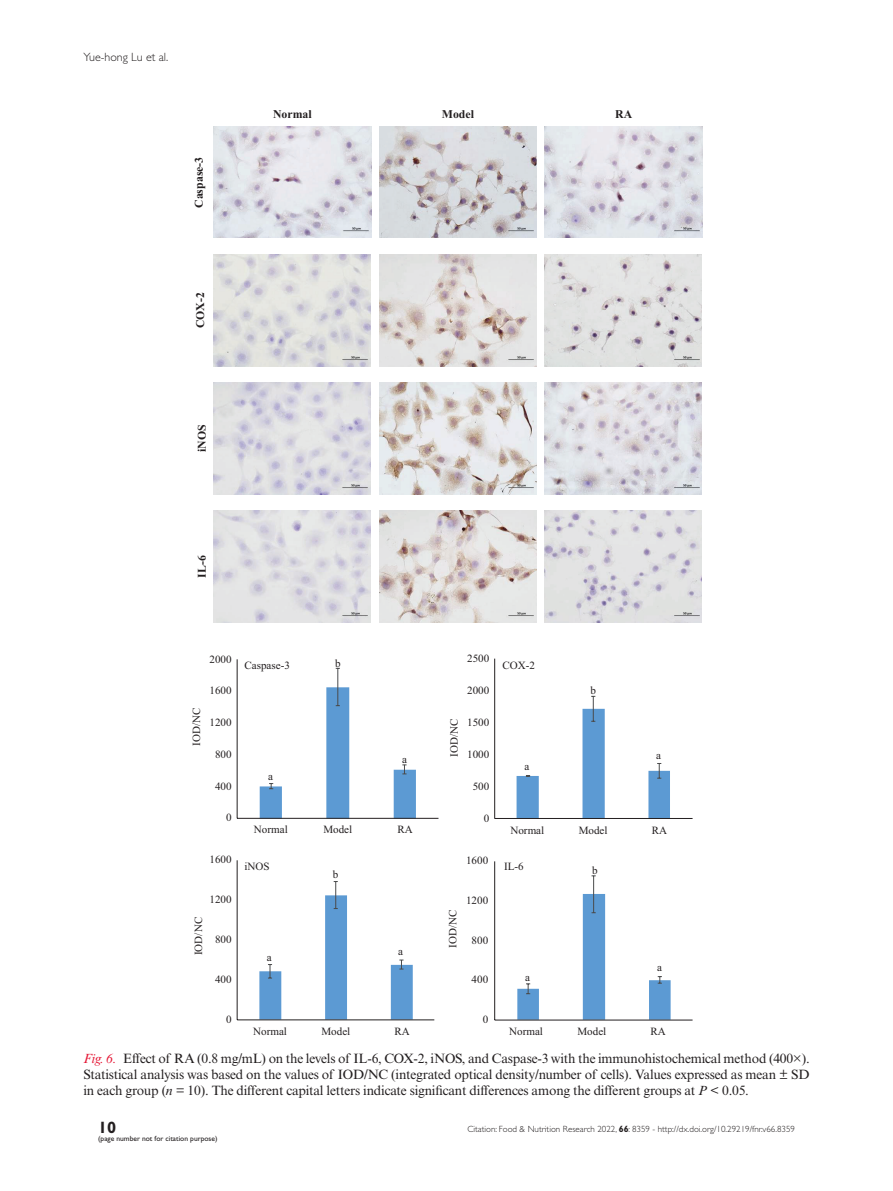
<style>
.page{position:relative;width:893px;height:1191px;background:#fff}
.page>*{position:absolute;margin:0;border:0;box-sizing:border-box;transform-origin:0 0}
.t1{font:700 16.5px "Gill Sans Std";color:#231f20}
.FC{font:13.5px/15.8px "Times New Roman MT Std";letter-spacing:-.015em;color:#231f20;text-align:justify}
.t2{font:300 12px "Gill Sans Std";color:#231f20}
.t3{font:700 11.85px "Times New Roman";color:#231f20}
.t4{font:11.1px "Times New Roman";color:#231f20}
.t5{font:300 9px "Gill Sans Std";color:#231f20}
.t6{font:7.5px "Gill Sans Std";color:#231f20}
.s1{font-style:italic;color:#e51836}
.s2{font-style:italic}
.s3{font-weight:700}
</style>
<div class="page">
<img style="left:214px;top:127px;width:157px;height:111px">
<img style="left:379px;top:127px;width:157px;height:111px">
<img style="left:545px;top:127px;width:157px;height:111px">
<img style="left:214px;top:255px;width:157px;height:111px">
<img style="left:379px;top:255px;width:157px;height:111px">
<img style="left:545px;top:255px;width:157px;height:111px">
<img style="left:214px;top:383px;width:157px;height:111px">
<img style="left:379px;top:383px;width:157px;height:111px">
<img style="left:545px;top:383px;width:157px;height:111px">
<img style="left:214px;top:511px;width:157px;height:111px">
<img style="left:379px;top:511px;width:157px;height:111px">
<img style="left:545px;top:511px;width:157px;height:111px">
<hr style="left:337px;top:668px;width:1px;height:37px;background:#4a4b4c">
<svg style="left:260px;top:687px;width:156px;height:131px"></svg>
<hr style="left:237px;top:659px;width:1px;height:159px;background:#231f20">
<hr style="left:237px;top:818px;width:201px;height:1px;background:#231f20">
<svg style="left:517px;top:696px;width:153px;height:122px"></svg>
<hr style="left:494px;top:658px;width:1px;height:160px;background:#231f20">
<hr style="left:495px;top:818px;width:198px;height:1px;background:#231f20">
<svg style="left:259px;top:881px;width:154px;height:138px"></svg>
<hr style="left:237px;top:860px;width:1px;height:160px;background:#231f20">
<hr style="left:237px;top:1019px;width:197px;height:1px;background:#231f20">
<hr style="left:593px;top:876px;width:1px;height:36px;background:#4a4b4c">
<svg style="left:517px;top:894px;width:154px;height:125px"></svg>
<hr style="left:494px;top:861px;width:1px;height:159px;background:#231f20">
<hr style="left:495px;top:1019px;width:198px;height:1px;background:#231f20">
<p class="t2" style="left:83px;top:50px;width:86px">Yue-hong Lu et al.</p>
<p class="t3" style="left:190px;top:208px;width:53px;rotate:-90deg">Caspase-3</p>
<p class="t3" style="left:192px;top:328px;width:38px;rotate:-90deg">COX-2</p>
<p class="t3" style="left:193px;top:452px;width:29px;rotate:-90deg">iNOS</p>
<p class="t3" style="left:273px;top:106px;width:40px">Normal</p>
<p class="t3" style="left:442px;top:106px;width:34px">Model</p>
<p class="t3" style="left:615px;top:106px;width:19px">RA</p>
<p class="t3" style="left:193px;top:578px;width:24px;rotate:-90deg">IL-6</p>
<p class="t4" style="left:209px;top:651px;width:24px">2000</p>
<p class="t4" style="left:244px;top:657px;width:47px">Caspase-3</p>
<p class="t4" style="left:335px;top:655px;width:7px">b</p>
<p class="t4" style="left:467px;top:650px;width:24px">2500</p>
<p class="t4" style="left:503px;top:657px;width:34px">COX-2</p>
<p class="t4" style="left:209px;top:683px;width:24px">1600</p>
<p class="t4" style="left:467px;top:682px;width:24px">2000</p>
<p class="t4" style="left:590px;top:683px;width:7px">b</p>
<p class="t4" style="left:189px;top:746px;width:40px;rotate:-90deg">IOD/NC</p>
<p class="t4" style="left:209px;top:715px;width:24px">1200</p>
<p class="t4" style="left:215px;top:746px;width:18px">800</p>
<p class="t4" style="left:402px;top:752px;width:6px">a</p>
<p class="t4" style="left:447px;top:756px;width:40px;rotate:-90deg">IOD/NC</p>
<p class="t4" style="left:467px;top:714px;width:24px">1500</p>
<p class="t4" style="left:467px;top:746px;width:24px">1000</p>
<p class="t4" style="left:525px;top:759px;width:6px">a</p>
<p class="t4" style="left:656px;top:747px;width:6px">a</p>
<p class="t4" style="left:215px;top:778px;width:18px">400</p>
<p class="t4" style="left:268px;top:769px;width:6px">a</p>
<p class="t4" style="left:473px;top:778px;width:18px">500</p>
<p class="t4" style="left:226px;top:810px;width:7px">0</p>
<p class="t4" style="left:484px;top:810px;width:7px">0</p>
<p class="t4" style="left:254px;top:822px;width:35px">Normal</p>
<p class="t4" style="left:323px;top:822px;width:30px">Model</p>
<p class="t4" style="left:398px;top:822px;width:17px">RA</p>
<p class="t4" style="left:510px;top:822px;width:35px">Normal</p>
<p class="t4" style="left:579px;top:822px;width:30px">Model</p>
<p class="t4" style="left:652px;top:822px;width:17px">RA</p>
<p class="t4" style="left:209px;top:852px;width:24px">1600</p>
<p class="t4" style="left:244px;top:858px;width:27px">iNOS</p>
<p class="t4" style="left:333px;top:866px;width:7px">b</p>
<p class="t4" style="left:466px;top:853px;width:24px">1600</p>
<p class="t4" style="left:504px;top:858px;width:21px">IL-6</p>
<p class="t4" style="left:592px;top:862px;width:7px">b</p>
<p class="t4" style="left:209px;top:892px;width:24px">1200</p>
<p class="t4" style="left:466px;top:893px;width:24px">1200</p>
<p class="t4" style="left:191px;top:955px;width:40px;rotate:-90deg">IOD/NC</p>
<p class="t4" style="left:215px;top:931px;width:18px">800</p>
<p class="t4" style="left:267px;top:950px;width:6px">a</p>
<p class="t4" style="left:398px;top:943px;width:6px">a</p>
<p class="t4" style="left:445px;top:947px;width:40px;rotate:-90deg">IOD/NC</p>
<p class="t4" style="left:472px;top:932px;width:18px">800</p>
<p class="t4" style="left:657px;top:959px;width:6px">a</p>
<p class="t4" style="left:215px;top:971px;width:18px">400</p>
<p class="t4" style="left:472px;top:972px;width:18px">400</p>
<p class="t4" style="left:525px;top:969px;width:6px">a</p>
<p class="t4" style="left:226px;top:1011px;width:7px">0</p>
<p class="t4" style="left:483px;top:1011px;width:7px">0</p>
<p class="t4" style="left:253px;top:1023px;width:35px">Normal</p>
<p class="t4" style="left:321px;top:1023px;width:30px">Model</p>
<p class="t4" style="left:394px;top:1023px;width:17px">RA</p>
<p class="t4" style="left:509px;top:1024px;width:35px">Normal</p>
<p class="t4" style="left:577px;top:1024px;width:30px">Model</p>
<p class="t4" style="left:650px;top:1024px;width:17px">RA</p>
<p class="FC" style="left:83px;top:1050px;width:728px"><span class="s1">Fig. 6.</span> Effect of RA (0.8 mg/mL) on the levels of IL-6, COX-2, iNOS, and Caspase-3 with the immunohistochemical method (400×).<br>Statistical analysis was based on the values of IOD/NC (integrated optical density/number of cells). Values expressed as mean ± SD in each group (<span class="s2">n</span> = 10). The different capital letters indicate significant differences among the different groups at <span class="s2">P</span> &lt; 0.05.</p>
<p class="t1" style="left:98px;top:1117px;width:20px">10</p>
<p class="t5" style="left:467px;top:1124px;width:329px">Citation: Food &amp; Nutrition Research 2022, <span class="s3">66</span>: 8359 - http://dx.doi.org/10.29219/fnr.v66.8359</p>
<p class="t6" style="left:98px;top:1133px;width:121px">(page number not for citation purpose)</p>
</div>
